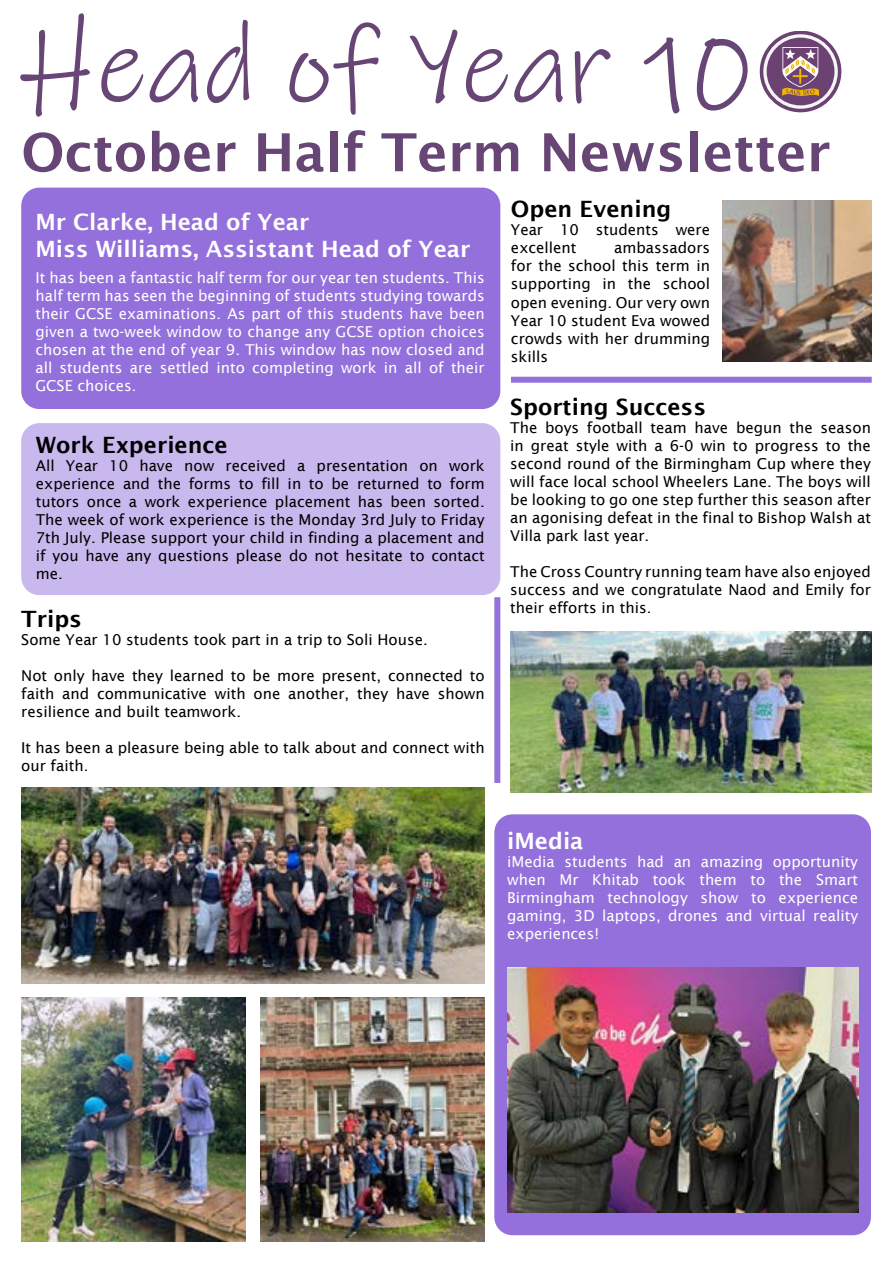
<style>
.page{position:relative;width:893px;height:1263px;background:#fff}
.page>*{position:absolute;margin:0;border:0;box-sizing:border-box;transform-origin:0 0}
.t1{font:108px "Ink Free";color:#674675}
.t2{font:600 52.5px "Lucida Sans";color:#674675}
.t3{font:600 22.5px/27px "Lucida Sans";color:#fff}
.t4{font:600 22.5px "Lucida Sans";color:#000}
.t5{font:15px/18px "Lucida Sans";color:#000;text-align:justify}
.t6{font:15px/18px "Lucida Sans";color:#fff;text-align:justify}
</style>
<div class="page">
<div style="left:760px;top:31px;width:81px;height:81px;background:#6b4272;border-radius:50%"></div>
<svg style="left:763px;top:34px;width:75px;height:75px"></svg>
<div style="left:767px;top:38px;width:67px;height:67px;background:#6b4272;border-radius:50%"></div>
<svg style="left:782px;top:47px;width:37px;height:49px"></svg>
<div style="left:21px;top:188px;width:479px;height:221px;background:#9370db;border-radius:18px"></div>
<div style="left:511px;top:377px;width:361px;height:6px;background:#9370db"></div>
<div style="left:21px;top:423px;width:479px;height:172px;background:#c9b8ed;border-radius:18px"></div>
<div style="left:494px;top:597px;width:6px;height:186px;background:#9370db"></div>
<img style="left:723px;top:200px;width:149px;height:161px">
<img style="left:510px;top:631px;width:362px;height:162px">
<img style="left:21px;top:787px;width:464px;height:196px">
<img style="left:21px;top:997px;width:225px;height:245px">
<img style="left:260px;top:997px;width:225px;height:245px">
<div style="left:494px;top:814px;width:377px;height:421px;background:#9370db;border-radius:18px"></div>
<img style="left:507px;top:968px;width:351px;height:244px">
<h1 class="t1" style="left:22px;top:-3px;width:731px">Head of Year 10</h1>
<h2 class="t2" style="left:21px;top:123px;width:811px">October Half Term Newsletter</h2>
<h3 class="t3" style="left:35px;top:209px;width:436px">Mr Clarke, Head of Year<br>Miss Williams, Assistant Head of Year</h3>
<p class="t6" style="left:35px;top:269px;width:451px">It has been a fantastic half term for our year ten students. This half term has seen the beginning of students studying towards their GCSE examinations. As part of this students have been given a two-week window to change any GCSE option choices chosen at the end of year 9. This window has now closed and all students are settled into completing work in all of their GCSE choices.</p>
<h3 class="t4" style="left:36px;top:432px;width:193px">Work Experience</h3>
<p class="t5" style="left:36px;top:457px;width:450px">All Year 10 have now received a presentation on work experience and the forms to fill in to be returned to form tutors once a work experience placement has been sorted.<br>The week of work experience is the Monday 3rd July to Friday 7th July. Please support your child in finding a placement and if you have any questions please do not hesitate to contact me.</p>
<h3 class="t4" style="left:21px;top:606px;width:62px">Trips</h3>
<p class="t5" style="left:21px;top:630px;width:408px">Some Year 10 students took part in a trip to Soli House.</p>
<p class="t5" style="left:21px;top:666px;width:465px">Not only have they learned to be more present, connected to faith and communicative with one another, they have shown resilience and built teamwork.</p>
<p class="t5" style="left:21px;top:738px;width:465px">It has been a pleasure being able to talk about and connect with our faith.</p>
<h3 class="t4" style="left:511px;top:197px;width:162px">Open Evening</h3>
<p class="t5" style="left:511px;top:221px;width:201px">Year 10 students were excellent</p>
<p class="t5" style="left:511px;top:239px;width:201px;text-indent:103px">ambassadors for the school this term in supporting in the school open evening. Our very own Year 10 student Eva wowed crowds with her drumming skills</p>
<h3 class="t4" style="left:510px;top:394px;width:197px">Sporting Success</h3>
<p class="t5" style="left:510px;top:419px;width:362px">The boys football team have begun the season in great style with a 6-0 win to progress to the second round of the Birmingham Cup where they will face local school Wheelers Lane. The boys will be looking to go one step further this season after an agonising defeat in the final to Bishop Walsh at Villa park last year.</p>
<p class="t5" style="left:510px;top:563px;width:362px">The Cross Country running team have also enjoyed success and we congratulate Naod and Emily for their efforts in this.</p>
<h3 class="t3" style="left:507px;top:827px;width:78px">iMedia</h3>
<p class="t6" style="left:507px;top:852px;width:352px">iMedia students had an amazing opportunity when Mr Khitab took them to the Smart Birmingham technology show to experience gaming, 3D laptops, drones and virtual reality experiences!</p>
</div>
